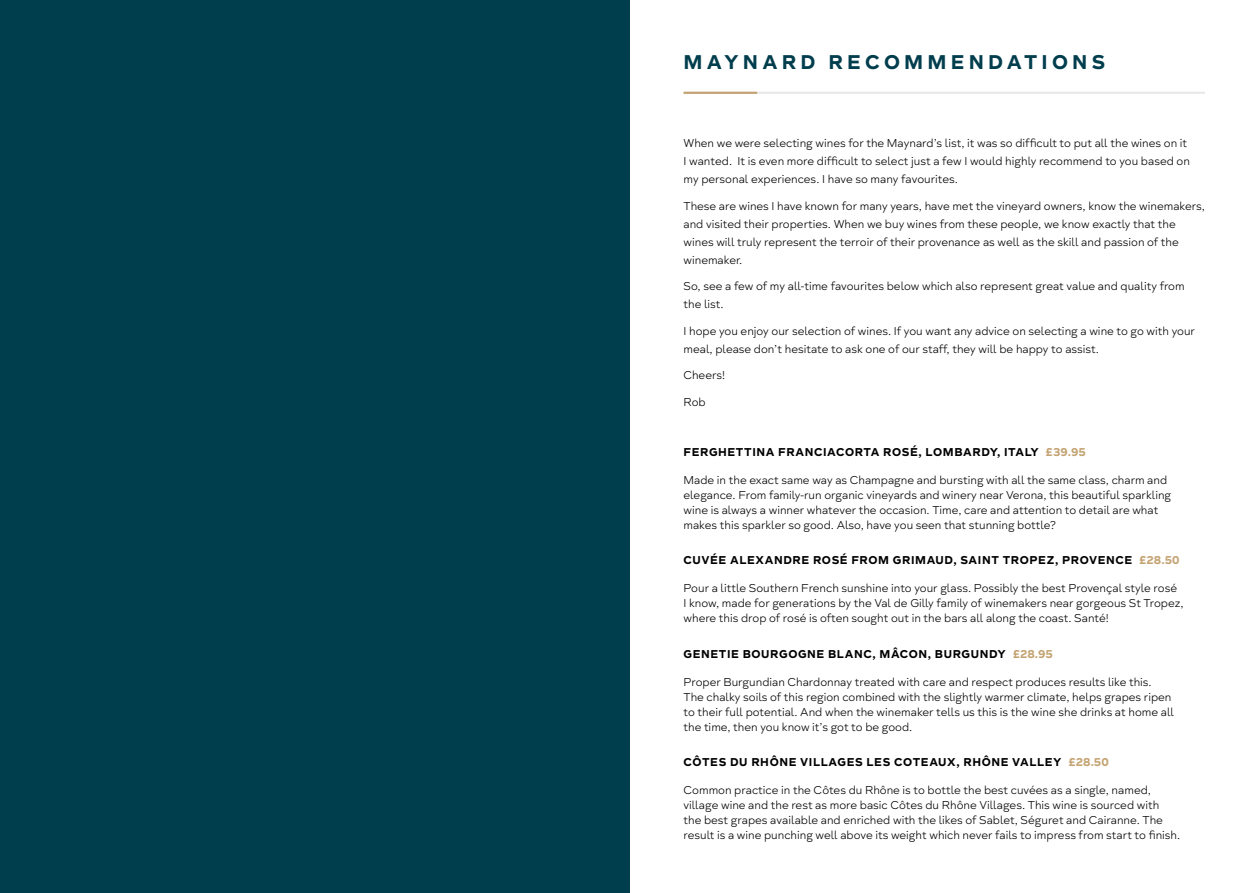
<style>
.page{position:relative;width:1259px;height:893px;background:#fff}
.page>*{position:absolute;margin:0;border:0;box-sizing:border-box;transform-origin:0 0}
.t1{font:700 21px "Taro";letter-spacing:.2em;color:#003d4d}
.t2{font:300 12px/15px "Taro";color:#000}
.t3{font:700 12px "Taro";letter-spacing:.05em;color:#000}
.s1{color:#c4a373}
</style>
<div class="page">
<div style="left:0;top:0;width:629px;height:893px;background:#003d4d"></div>
<hr style="left:683px;top:92px;width:74px;height:2px;background:#c4a373">
<hr style="left:757px;top:92px;width:448px;height:2px;background:#d4d3d3">
<h1 class="t1" style="left:683px;top:50px;width:423px">MAYNARD RECOMMENDATIONS</h1>
<p class="t2" style="left:683px;top:135px;width:508px;line-height:18px">When we were selecting wines for the Maynard’s list, it was so difficult to put all the wines on it<br>I wanted. It is even more difficult to select just a few I would highly recommend to you based on my personal experiences. I have so many favourites.</p>
<p class="t2" style="left:683px;top:197px;width:523px;line-height:18px">These are wines I have known for many years, have met the vineyard owners, know the winemakers, and visited their properties. When we buy wines from these people, we know exactly that the wines will truly represent the terroir of their provenance as well as the skill and passion of the winemaker.</p>
<p class="t2" style="left:683px;top:278px;width:502px;line-height:18px">So, see a few of my all-time favourites below which also represent great value and quality from the list.</p>
<p class="t2" style="left:683px;top:322px;width:513px;line-height:18px">I hope you enjoy our selection of wines. If you want any advice on selecting a wine to go with your meal, please don’t hesitate to ask one of our staff, they will be happy to assist.</p>
<p class="t2" style="left:683px;top:368px;width:43px">Cheers!</p>
<p class="t2" style="left:683px;top:395px;width:24px">Rob</p>
<p class="t3" style="left:683px;top:445px;width:404px">FERGHETTINA FRANCIACORTA ROSÉ, LOMBARDY, ITALY <span class="s1">£39.95</span></p>
<p class="t2" style="left:683px;top:472px;width:489px">Made in the exact same way as Champagne and bursting with all the same class, charm and elegance. From family-run organic vineyards and winery near Verona, this beautiful sparkling wine is always a winner whatever the occasion. Time, care and attention to detail are what makes this sparkler so good. Also, have you seen that stunning bottle?</p>
<p class="t3" style="left:683px;top:553px;width:497px">CUVÉE ALEXANDRE ROSÉ FROM GRIMAUD, SAINT TROPEZ, PROVENCE <span class="s1">£28.50</span></p>
<p class="t2" style="left:683px;top:581px;width:501px">Pour a little Southern French sunshine into your glass. Possibly the best Provençal style rosé<br>I know, made for generations by the Val de Gilly family of winemakers near gorgeous St Tropez, where this drop of rosé is often sought out in the bars all along the coast. Santé!</p>
<p class="t3" style="left:683px;top:647px;width:371px">GENETIE BOURGOGNE BLANC, MÂCON, BURGUNDY <span class="s1">£28.95</span></p>
<p class="t2" style="left:683px;top:674px;width:492px">Proper Burgundian Chardonnay treated with care and respect produces results like this.<br>The chalky soils of this region combined with the slightly warmer climate, helps grapes ripen to their full potential. And when the winemaker tells us this is the wine she drinks at home all the time, then you know it’s got to be good.</p>
<p class="t3" style="left:683px;top:755px;width:427px">CÔTES DU RHÔNE VILLAGES LES COTEAUX, RHÔNE VALLEY <span class="s1">£28.50</span></p>
<p class="t2" style="left:683px;top:783px;width:498px">Common practice in the Côtes du Rhône is to bottle the best cuvées as a single, named, village wine and the rest as more basic Côtes du Rhône Villages. This wine is sourced with<br>the best grapes available and enriched with the likes of Sablet, Séguret and Cairanne. The result is a wine punching well above its weight which never fails to impress from start to finish.</p>
</div>
